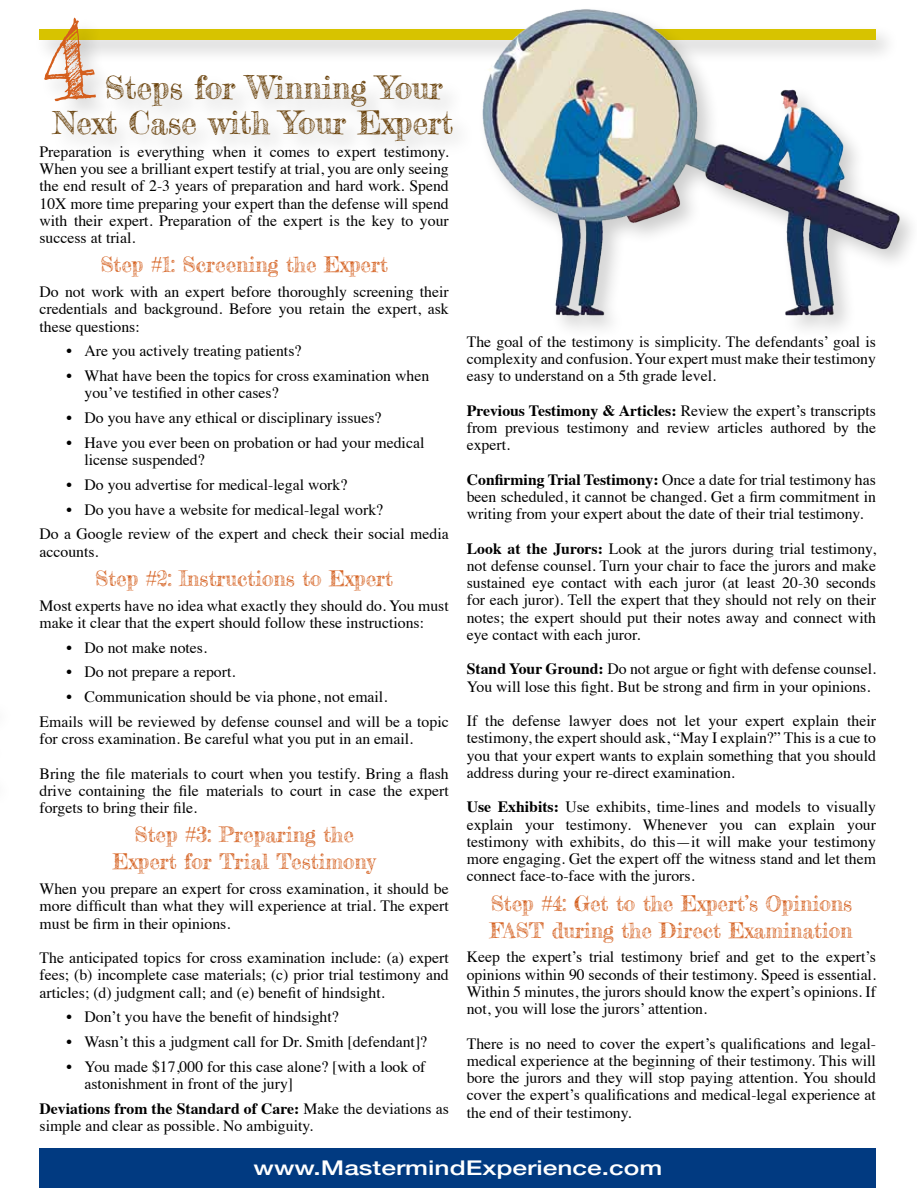
<style>
.page{position:relative;width:918px;height:1188px;background:#fff}
.page>*{position:absolute;margin:0;border:0;box-sizing:border-box;transform-origin:0 0}
.t1{font:31.5px/34.5px "Frederickathe Greatest";color:#684009}
.t2{font:21px/27px "Frederickathe Greatest";color:#d45e1c;text-align:center}
.t3{font:500 20.25px "Helvetica Neue";color:#fff;scale:1.3 1}
.t4{font:15.75px/17.2px "Times";color:#000;text-align:justify}
.s1{font-weight:700}
</style>
<div class="page">
<div style="left:40px;top:1148px;width:836px;height:40px;background:#013a81"></div>
<div style="left:34px;top:24px;width:866px;height:41px;background:#000;opacity:.2"></div>
<div style="left:39px;top:29px;width:836px;height:11px;background:#d7c300"></div>
<div style="left:50px;top:71px;width:428px;height:94px;background:#fafafa"></div>
<div style="left:477px;top:4px;width:439px;height:335px;background:#000;opacity:.2"></div>
<img style="left:467px;top:4px;width:449px;height:313px">
<div style="left:39px;top:14px;width:80px;height:111px;background:#000;opacity:.2"></div>
<svg style="left:39px;top:16px;width:58px;height:86px"></svg>
<h1 class="t1" style="left:53px;top:71px;width:402px;text-indent:52px">Steps for Winning Your<br>Next Case with Your Expert</h1>
<p class="t4" style="left:40px;top:142px;width:411px">Preparation is everything when it comes to expert testimony.<br>When you see a brilliant expert testify at trial, you are only seeing the end result of 2-3 years of preparation and hard work. Spend 10X more time preparing your expert than the defense will spend with their expert. Preparation of the expert is the key to your success at trial.</p>
<h2 class="t2" style="left:100px;top:251px;width:289px">Step #1: Screening the Expert</h2>
<p class="t4" style="left:40px;top:282px;width:411px">Do not work with an expert before thoroughly screening their credentials and background. Before you retain the expert, ask these questions:</p>
<p class="t4" style="left:67px;top:341px;width:236px">• Are you actively treating patients?</p>
<p class="t4" style="left:85px;top:366px;width:346px;text-indent:-18px">• What have been the topics for cross examination when you’ve testified in other cases?</p>
<p class="t4" style="left:67px;top:408px;width:317px">• Do you have any ethical or disciplinary issues?</p>
<p class="t4" style="left:85px;top:433px;width:341px;text-indent:-18px">• Have you ever been on probation or had your medical license suspended?</p>
<p class="t4" style="left:67px;top:475px;width:282px">• Do you advertise for medical-legal work?</p>
<p class="t4" style="left:40px;top:496px;width:411px;line-height:24.8px;text-indent:27px">• Do you have a website for medical-legal work?<br>Do a Google review of the expert and check their social media</p>
<p class="t4" style="left:40px;top:541px;width:61px">accounts.</p>
<h2 class="t2" style="left:95px;top:565px;width:299px">Step #2: Instructions to Expert</h2>
<p class="t4" style="left:40px;top:595px;width:411px">Most experts have no idea what exactly they should do. You must make it clear that the expert should follow these instructions:</p>
<p class="t4" style="left:67px;top:637px;width:142px">• Do not make notes.</p>
<p class="t4" style="left:67px;top:662px;width:170px">• Do not prepare a report.</p>
<p class="t4" style="left:40px;top:683px;width:411px;line-height:24.8px;text-indent:27px">• Communication should be via phone, not email.<br>Emails will be reviewed by defense counsel and will be a topic</p>
<p class="t4" style="left:40px;top:720px;width:411px;line-height:34.5px">for cross examination. Be careful what you put in an email.<br>Bring the file materials to court when you testify. Bring a flash</p>
<p class="t4" style="left:40px;top:781px;width:411px">drive containing the file materials to court in case the expert forgets to bring their file.</p>
<h2 class="t2" style="left:113px;top:821px;width:264px">Step #3: Preparing the<br>Expert for Trial Testimony</h2>
<p class="t4" style="left:40px;top:879px;width:411px">When you prepare an expert for cross examination, it should be more difficult than what they will experience at trial. The expert must be firm in their opinions.</p>
<p class="t4" style="left:40px;top:948px;width:411px">The anticipated topics for cross examination include: (a) expert fees; (b) incomplete case materials; (c) prior trial testimony and articles; (d) judgment call; and (e) benefit of hindsight.</p>
<p class="t4" style="left:67px;top:1007px;width:274px">• Don’t you have the benefit of hindsight?</p>
<p class="t4" style="left:67px;top:1032px;width:362px">• Wasn’t this a judgment call for Dr. Smith [defendant]?</p>
<p class="t4" style="left:85px;top:1057px;width:342px;text-indent:-18px">• You made $17,000 for this case alone? [with a look of astonishment in front of the jury]</p>
<p class="t4" style="left:40px;top:1099px;width:411px"><span class="s1">Deviations from the Standard of Care:</span> Make the deviations as simple and clear as possible. No ambiguity.</p>
<p class="t4" style="left:467px;top:331px;width:411px">The goal of the testimony is simplicity. The defendants’ goal is complexity and confusion. Your expert must make their testimony easy to understand on a 5th grade level.</p>
<p class="t4" style="left:467px;top:400px;width:411px"><span class="s1">Previous Testimony &amp; Articles:</span> Review the expert’s transcripts from previous testimony and review articles authored by the expert.</p>
<p class="t4" style="left:467px;top:469px;width:411px"><span class="s1">Confirming Trial Testimony:</span> Once a date for trial testimony has been scheduled, it cannot be changed. Get a firm commitment in writing from your expert about the date of their trial testimony.</p>
<p class="t4" style="left:467px;top:538px;width:411px"><span class="s1">Look at the Jurors:</span> Look at the jurors during trial testimony, not defense counsel. Turn your chair to face the jurors and make sustained eye contact with each juror (at least 20-30 seconds for each juror). Tell the expert that they should not rely on their notes; the expert should put their notes away and connect with eye contact with each juror.</p>
<p class="t4" style="left:467px;top:659px;width:411px"><span class="s1">Stand Your Ground:</span> Do not argue or fight with defense counsel.<br>You will lose this fight. But be strong and firm in your opinions.</p>
<p class="t4" style="left:467px;top:711px;width:411px">If the defense lawyer does not let your expert explain their testimony, the expert should ask, “May I explain?” This is a cue to you that your expert wants to explain something that you should address during your re-direct examination.</p>
<p class="t4" style="left:467px;top:797px;width:411px"><span class="s1">Use Exhibits:</span> Use exhibits, time-lines and models to visually explain your testimony. Whenever you can explain your testimony with exhibits, do this—it will make your testimony more engaging. Get the expert off the witness stand and let them connect face-to-face with the jurors.</p>
<h2 class="t2" style="left:490px;top:890px;width:364px;text-align:left">Step #4: Get to the Expert’s Opinions<br>FAST during the Direct Examination</h2>
<p class="t4" style="left:467px;top:947px;width:411px">Keep the expert’s trial testimony brief and get to the expert’s opinions within 90 seconds of their testimony. Speed is essential.<br>Within 5 minutes, the jurors should know the expert’s opinions. If not, you will lose the jurors’ attention.</p>
<p class="t4" style="left:467px;top:1033px;width:411px">There is no need to cover the expert’s qualifications and legal&shy;medical experience at the beginning of their testimony. This will bore the jurors and they will stop paying attention. You should cover the expert’s qualifications and medical-legal experience at the end of their testimony.</p>
<p class="t3" style="left:254px;top:1152px;width:316px">www.MastermindExperience.com</p>
</div>
